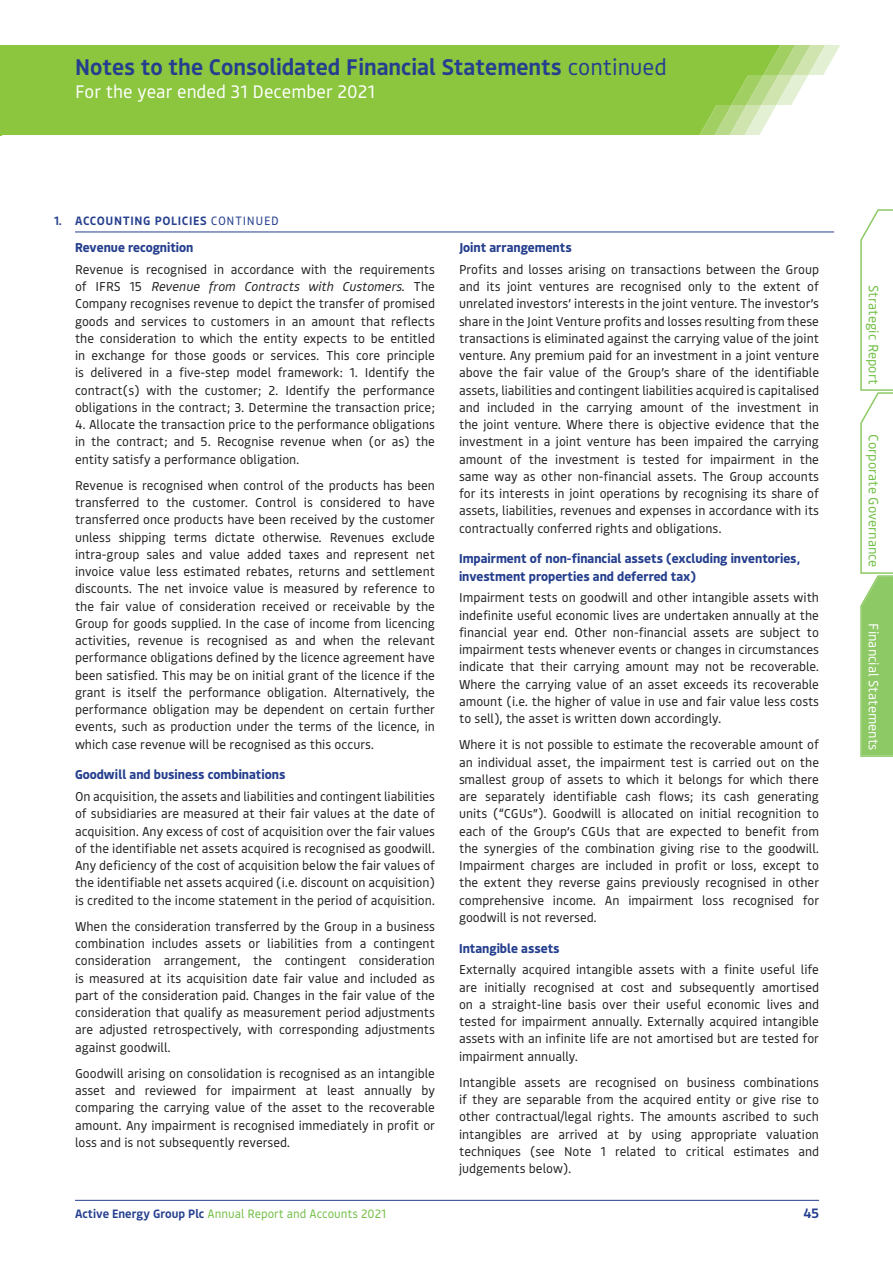
<style>
.page{position:relative;width:893px;height:1263px;background:#fff}
.page>*{position:absolute;margin:0;border:0;box-sizing:border-box;transform-origin:0 0}
.t1{font:600 22.5px "Bould";color:#253f8e}
.t2{font:18px "Bould";color:#fff}
.t3{font:13.5px "Bould";color:#71bf44}
.t4{font:13.5px "Bould";color:#fff}
.t5{font:600 13.5px "Bould";color:#253f8e}
.t6{font:12.75px/17.2px "Bould";color:#231f20;text-align:justify}
.t7{font:700 12.75px/17.2px "Bould";color:#253f8e}
.t8{font:12px "Bould";color:#71bf44}
.t9{font:600 12px "Bould";letter-spacing:.05em;color:#253f8e}
.s1{font-weight:400}
.s2{font-style:italic}
.s3{font-weight:600;color:#253f8e}
</style>
<div class="page">
<svg style="left:860px;top:209px;width:33px;height:548px"></svg>
<div style="left:0;top:45px;width:700px;height:90px;background:#8bc63e"></div>
<svg style="left:700px;top:45px;width:140px;height:90px"></svg>
<hr style="left:75px;top:1200px;width:744px;height:1px;background:#253f8e">
<hr style="left:75px;top:232px;width:759px;height:1px;background:#253f8e">
<h1 class="t1" style="left:75px;top:57px;width:593px">Notes to the Consolidated Financial Statements <span class="s1">continued</span></h1>
<h2 class="t2" style="left:75px;top:83px;width:302px">For the year ended 31 December 2021</h2>
<p class="t9" style="left:54px;top:216px;width:226px">1. ACCOUNTING POLICIES <span class="s1">CONTINUED</span></p>
<p class="t7" style="left:75px;top:240px;width:120px">Revenue recognition</p>
<p class="t6" style="left:75px;top:261px;width:362px">Revenue is recognised in accordance with the requirements of IFRS 15 <span class="s2">Revenue from Contracts with Customers</span>. The Company recognises revenue to depict the transfer of promised goods and services to customers in an amount that reflects the consideration to which the entity expects to be entitled in exchange for those goods or services. This core principle is delivered in a five-step model framework: 1. Identify the contract(s) with the customer; 2. Identify the performance obligations in the contract; 3. Determine the transaction price;</p>
<p class="t6" style="left:75px;top:417px;width:362px">4. Allocate the transaction price to the performance obligations in the contract; and 5. Recognise revenue when (or as) the entity satisfy a performance obligation.</p>
<p class="t6" style="left:75px;top:477px;width:362px">Revenue is recognised when control of the products has been transferred to the customer. Control is considered to have transferred once products have been received by the customer unless shipping terms dictate otherwise. Revenues exclude intra-group sales and value added taxes and represent net invoice value less estimated rebates, returns and settlement discounts. The net invoice value is measured by reference to the fair value of consideration received or receivable by the Group for goods supplied. In the case of income from licencing activities, revenue is recognised as and when the relevant performance obligations defined by the licence agreement have been satisfied. This may be on initial grant of the licence if the grant is itself the performance obligation. Alternatively, the performance obligation may be dependent on certain further events, such as production under the terms of the licence, in which case revenue will be recognised as this occurs.</p>
<p class="t7" style="left:75px;top:767px;width:212px">Goodwill and business combinations</p>
<p class="t6" style="left:75px;top:789px;width:362px">On acquisition, the assets and liabilities and contingent liabilities of subsidiaries are measured at their fair values at the date of acquisition. Any excess of cost of acquisition over the fair values of the identifiable net assets acquired is recognised as goodwill.<br>Any deficiency of the cost of acquisition below the fair values of the identifiable net assets acquired (i.e. discount on acquisition) is credited to the income statement in the period of acquisition.</p>
<p class="t6" style="left:75px;top:918px;width:362px">When the consideration transferred by the Group in a business combination includes assets or liabilities from a contingent consideration arrangement, the contingent consideration is measured at its acquisition date fair value and included as part of the consideration paid. Changes in the fair value of the consideration that qualify as measurement period adjustments are adjusted retrospectively, with corresponding adjustments against goodwill.</p>
<p class="t6" style="left:75px;top:1065px;width:362px">Goodwill arising on consolidation is recognised as an intangible asset and reviewed for impairment at least annually by comparing the carrying value of the asset to the recoverable amount. Any impairment is recognised immediately in profit or loss and is not subsequently reversed.</p>
<p class="t7" style="left:459px;top:240px;width:114px">Joint arrangements</p>
<p class="t6" style="left:459px;top:261px;width:362px">Profits and losses arising on transactions between the Group and its joint ventures are recognised only to the extent of unrelated investors’ interests in the joint venture. The investor’s share in the Joint Venture profits and losses resulting from these transactions is eliminated against the carrying value of the joint venture. Any premium paid for an investment in a joint venture above the fair value of the Group’s share of the identifiable assets, liabilities and contingent liabilities acquired is capitalised and included in the carrying amount of the investment in the joint venture. Where there is objective evidence that the investment in a joint venture has been impaired the carrying amount of the investment is tested for impairment in the same way as other non-financial assets. The Group accounts for its interests in joint operations by recognising its share of assets, liabilities, revenues and expenses in accordance with its contractually conferred rights and obligations.</p>
<p class="t7" style="left:459px;top:551px;width:342px">Impairment of non-financial assets (excluding inventories, investment properties and deferred tax)</p>
<p class="t6" style="left:459px;top:590px;width:362px">Impairment tests on goodwill and other intangible assets with indefinite useful economic lives are undertaken annually at the financial year end. Other non-financial assets are subject to impairment tests whenever events or changes in circumstances indicate that their carrying amount may not be recoverable.<br>Where the carrying value of an asset exceeds its recoverable amount (i.e. the higher of value in use and fair value less costs to sell), the asset is written down accordingly.</p>
<p class="t6" style="left:459px;top:737px;width:362px">Where it is not possible to estimate the recoverable amount of an individual asset, the impairment test is carried out on the smallest group of assets to which it belongs for which there are separately identifiable cash flows; its cash generating units (“CGUs”). Goodwill is allocated on initial recognition to each of the Group’s CGUs that are expected to benefit from the synergies of the combination giving rise to the goodwill.<br>Impairment charges are included in profit or loss, except to the extent they reverse gains previously recognised in other comprehensive income. An impairment loss recognised for goodwill is not reversed.</p>
<p class="t7" style="left:459px;top:940px;width:102px">Intangible assets</p>
<p class="t6" style="left:459px;top:962px;width:362px">Externally acquired intangible assets with a finite useful life are initially recognised at cost and subsequently amortised on a straight-line basis over their useful economic lives and tested for impairment annually. Externally acquired intangible assets with an infinite life are not amortised but are tested for impairment annually.</p>
<p class="t6" style="left:459px;top:1074px;width:362px">Intangible assets are recognised on business combinations if they are separable from the acquired entity or give rise to other contractual/legal rights. The amounts ascribed to such intangibles are arrived at by using appropriate valuation techniques (see Note 1 related to critical estimates and judgements below).</p>
<p class="t8" style="left:75px;top:1208px;width:313px"><span class="s3">Active Energy Group Plc</span> Annual Report and Accounts 2021</p>
<p class="t5" style="left:803px;top:1207px;width:17px">45</p>
<p class="t3" style="left:879px;top:285px;width:101px;rotate:90deg">Strategic Report</p>
<p class="t3" style="left:879px;top:434px;width:135px;rotate:90deg">Corporate Governance</p>
<p class="t4" style="left:879px;top:623px;width:129px;rotate:90deg">Financial Statements</p>
</div>
